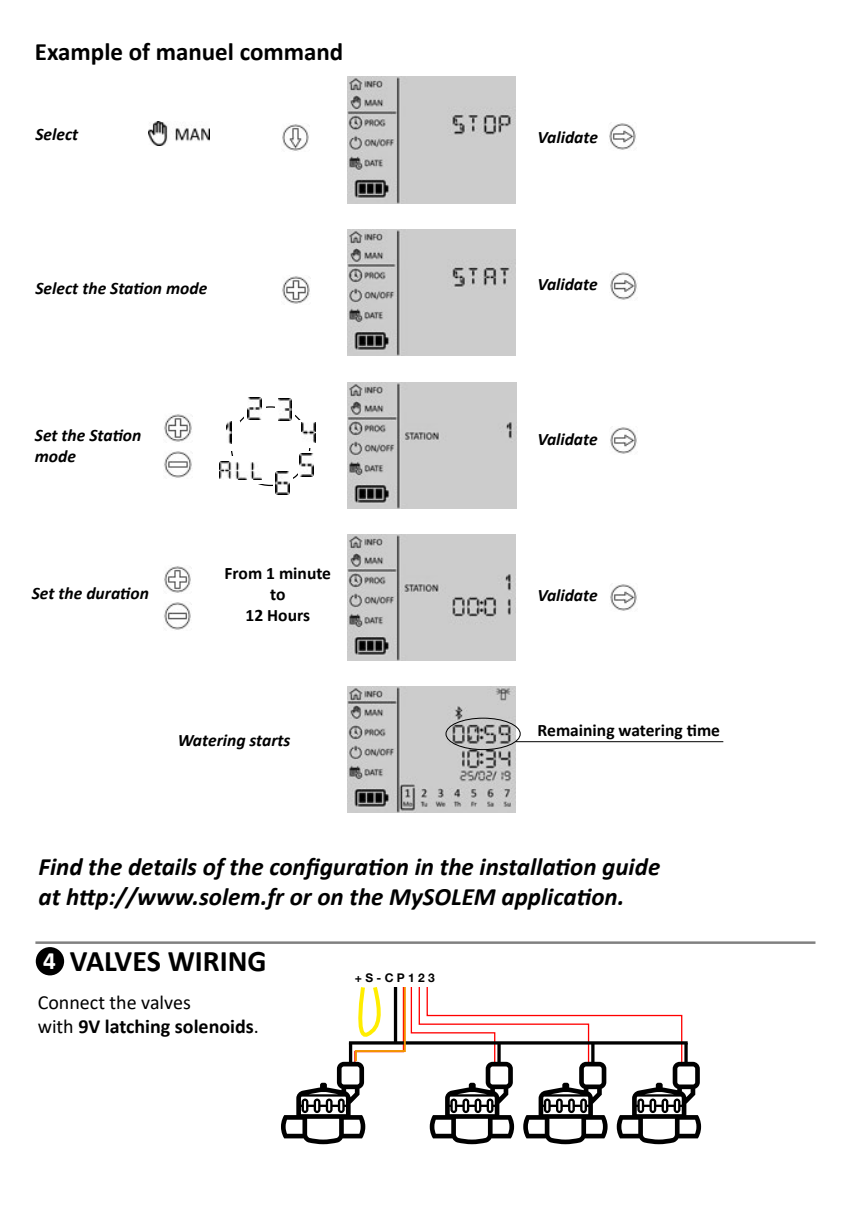
<style>
.page{position:relative;width:851px;height:1205px;background:#fff}
.page>*{position:absolute;margin:0;border:0;box-sizing:border-box;transform-origin:0 0}
.t1{font:700 30px "Calibri";color:#000}
.t2{font:italic 700 25px/30px "Calibri";color:#000}
.t3{font:700 25px "Calibri";color:#000}
.t4{font:700 25px "Calibri";color:#fff}
.t5{font:20px/24px "Calibri";color:#000}
.t6{font:italic 700 17.5px/21px "Calibri";color:#000}
.t7{font:700 17.5px/21px "Calibri";color:#000;text-align:center}
.t8{font:700 12px "Helvetica Neue";color:#000}
.t9{font:700 10.5px "Helvetica Neue";letter-spacing:.195em;color:#000}
.s1{font-weight:700}
</style>
<div class="page">
<svg style="left:297px;top:453px;width:17px;height:24px"></svg>
<svg style="left:276px;top:471px;width:13px;height:24px"></svg>
<img style="left:226px;top:421px;width:6px;height:23px">
<img style="left:247px;top:397px;width:14px;height:22px">
<img style="left:300px;top:454px;width:14px;height:22px">
<svg style="left:289px;top:482px;width:1px;height:12px"></svg>
<img style="left:275px;top:472px;width:14px;height:22px">
<svg style="left:291px;top:399px;width:1px;height:22px"></svg>
<img style="left:278px;top:398px;width:13px;height:23px">
<img style="left:301px;top:423px;width:15px;height:20px">
<img style="left:219px;top:461px;width:42px;height:18px">
<img style="left:610px;top:272px;width:27px;height:28px">
<img style="left:610px;top:426px;width:27px;height:28px">
<img style="left:610px;top:583px;width:27px;height:28px">
<img style="left:282px;top:276px;width:28px;height:28px">
<img style="left:164px;top:414px;width:28px;height:28px">
<img style="left:164px;top:566px;width:28px;height:27px">
<img style="left:164px;top:451px;width:28px;height:27px">
<img style="left:164px;top:602px;width:28px;height:28px">
<img style="left:282px;top:124px;width:28px;height:27px">
<img style="left:609px;top:122px;width:27px;height:28px">
<img style="left:347px;top:77px;width:168px;height:126px">
<img style="left:347px;top:229px;width:168px;height:127px">
<img style="left:348px;top:382px;width:168px;height:126px">
<img style="left:347px;top:534px;width:168px;height:127px">
<img style="left:347px;top:687px;width:168px;height:126px">
<div style="left:445px;top:718px;width:75px;height:32px;border:1px solid #000;border-radius:50%"></div>
<hr style="left:515px;top:741px;width:208px;height:1px;background:#000">
<img style="left:149px;top:122px;width:60px;height:24px">
<svg style="left:281px;top:987px;width:420px;height:157px"></svg>
<hr style="left:35px;top:941px;width:780px;height:3px;background:#000">
<div style="left:36px;top:947px;width:28px;height:28px;background:#000;border-radius:50%"></div>
<h2 class="t3" style="left:35px;top:34px;width:310px">Example of manuel command</h2>
<p class="t6" style="left:35px;top:123px;width:44px">Select</p>
<p class="t6" style="left:537px;top:126px;width:62px">Validate</p>
<p class="t6" style="left:35px;top:277px;width:173px">Select the Station mode</p>
<p class="t6" style="left:537px;top:273px;width:61px">Validate</p>
<p class="t6" style="left:35px;top:424px;width:108px">Set the Station mode</p>
<p class="t6" style="left:32px;top:582px;width:119px">Set the duration</p>
<p class="t7" style="left:224px;top:562px;width:108px">From 1 minute to<br>12 Hours</p>
<p class="t6" style="left:178px;top:729px;width:114px">Watering starts</p>
<p class="t6" style="left:537px;top:428px;width:61px">Validate</p>
<p class="t6" style="left:537px;top:584px;width:61px">Validate</p>
<p class="t7" style="left:537px;top:719px;width:184px">Remaining watering time</p>
<h2 class="t2" style="left:39px;top:851px;width:623px">Find the details of the configuration in the installation guide at http://www.solem.fr or on the MySOLEM application.</h2>
<h1 class="t1" style="left:70px;top:939px;width:198px">VALVES WIRING</h1>
<p class="t5" style="left:38px;top:990px;width:222px">Connect the valves<br>with <span class="s1">9V latching solenoids</span>.</p>
<h2 class="t4" style="left:43px;top:943px;width:14px">4</h2>
<p class="t9" style="left:391px;top:970px;width:64px">CP123456</p>
<p class="t8" style="left:355px;top:970px;width:81px">+ S - C P 1 2 3</p>
</div>
